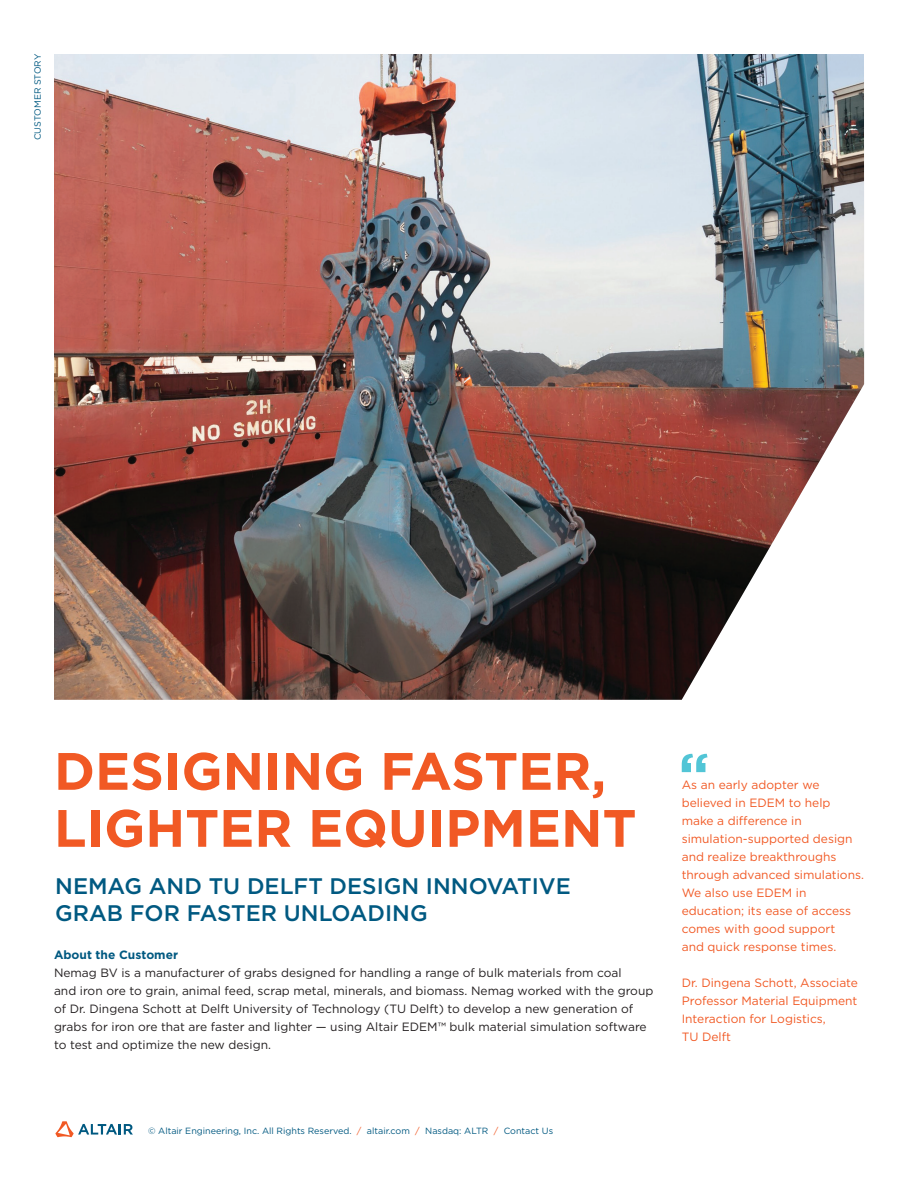
<style>
.page{position:relative;width:918px;height:1188px;background:#fff}
.page>*{position:absolute;margin:0;border:0;box-sizing:border-box;transform-origin:0 0}
.Headline{font:700 52.5px/57px "Gotham";color:#f15924}
.Sub-headline{font:500 22.5px/27px "Gotham";color:#005981}
.Paragraph_Body_Copy{font:12px/18px "Gotham";color:#231f20}
.Pull_Quote{font:12px/18px "Gotham";color:#f15924}
.Paragraph_Body_Copy-2{font:700 12px "Gotham";color:#005981}
.t1{font:9px "Gotham";color:#005981}
.s1{color:#f15924}
</style>
<div class="page">
<svg style="left:55px;top:1121px;width:78px;height:16px"></svg>
<svg style="left:682px;top:754px;width:26px;height:18px"></svg>
<img style="left:54px;top:54px;width:810px;height:646px">
<p class="t1" style="left:32px;top:140px;width:88px;rotate:-90deg">CUSTOMER STORY</p>
<p class="Headline" style="left:54px;top:742px;width:584px">DESIGNING FASTER,<br>LIGHTER EQUIPMENT</p>
<p class="Sub-headline" style="left:55px;top:872px;width:517px">NEMAG AND TU DELFT DESIGN INNOVATIVE<br>GRAB FOR FASTER UNLOADING</p>
<p class="Paragraph_Body_Copy-2" style="left:54px;top:947px;width:126px">About the Customer</p>
<p class="Paragraph_Body_Copy" style="left:54px;top:963px;width:569px">Nemag BV is a manufacturer of grabs designed for handling a range of bulk materials from coal</p>
<p class="Paragraph_Body_Copy" style="left:54px;top:981px;width:601px">and iron ore to grain, animal feed, scrap metal, minerals, and biomass. Nemag worked with the group of Dr. Dingena Schott at Delft University of Technology (TU Delft) to develop a new generation of grabs for iron ore that are faster and lighter — using Altair EDEM™ bulk material simulation software to test and optimize the new design.</p>
<p class="Pull_Quote" style="left:682px;top:776px;width:184px">As an early adopter we believed in EDEM to help make a difference in simulation-supported design and realize breakthroughs through advanced simulations.<br>We also use EDEM in education; its ease of access comes with good support</p>
<p class="Pull_Quote" style="left:682px;top:938px;width:156px">and quick response times.</p>
<p class="Pull_Quote" style="left:682px;top:974px;width:178px;text-align:justify">Dr. Dingena Schott, Associate Professor Material Equipment Interaction for Logistics,</p>
<p class="Pull_Quote" style="left:682px;top:1028px;width:51px">TU Delft</p>
<p class="t1" style="left:148px;top:1125px;width:407px">© Altair Engineering, Inc. All Rights Reserved. <span class="s1">/</span> altair.com <span class="s1">/</span> Nasdaq: ALTR <span class="s1">/</span> Contact Us</p>
</div>
